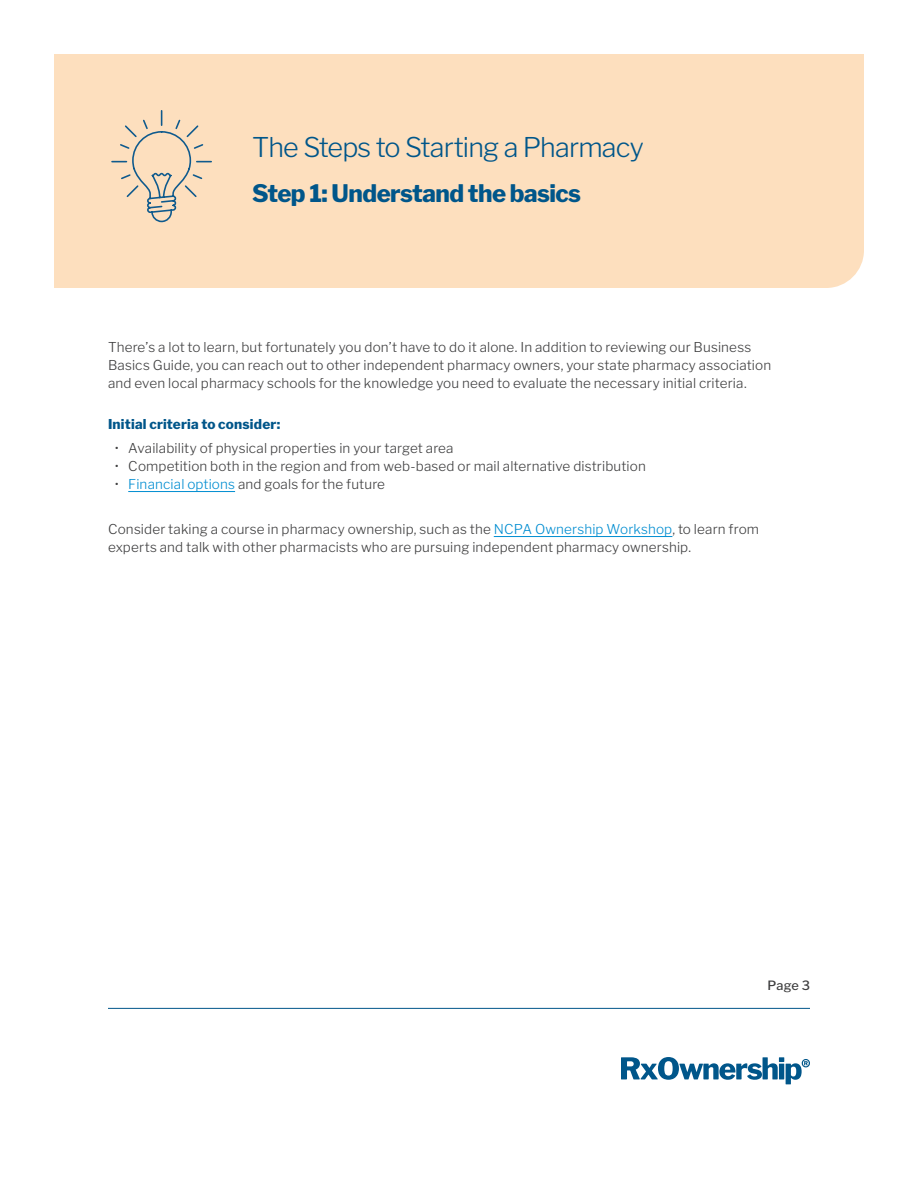
<style>
.page{position:relative;width:918px;height:1188px;background:#fff}
.page>*{position:absolute;margin:0;border:0;box-sizing:border-box;transform-origin:0 0}
.t1{font:300 27px "Libre Franklin";letter-spacing:-.03em;color:#00568a}
.t2{font:800 24px "Libre Franklin";letter-spacing:-.02em;color:#00568a}
.t3{font:300 13.5px/18px "Libre Franklin";letter-spacing:.01em;color:#3e3e3f}
.t4{font:800 13.5px "Libre Franklin";letter-spacing:.015em;color:#00568a}
.t5{font:500 12.75px "Libre Franklin";color:#3e3e3f}
.s1{color:#008dd1}
</style>
<div class="page">
<hr style="left:108px;top:1008px;width:702px;height:1px;background:#00568a">
<hr style="left:128px;top:491px;width:107px;height:1px;background:#008dd1">
<hr style="left:494px;top:536px;width:178px;height:1px;background:#008dd1">
<svg style="left:621px;top:1057px;width:189px;height:27px"></svg>
<div style="left:54px;top:54px;width:810px;height:234px;background:#fddfbe"></div>
<svg style="left:110px;top:109px;width:103px;height:114px;background:#ebd5ba"></svg>
<h1 class="t1" style="left:252px;top:126px;width:393px">The Steps to Starting a Pharmacy</h1>
<h2 class="t2" style="left:252px;top:174px;width:330px">Step 1: Understand the basics</h2>
<p class="t3" style="left:108px;top:337px;width:665px">There’s a lot to learn, but fortunately you don’t have to do it alone. In addition to reviewing our Business<br>Basics Guide, you can reach out to other independent pharmacy owners, your state pharmacy association and even local pharmacy schools for the knowledge you need to evaluate the necessary initial criteria.</p>
<p class="t4" style="left:108px;top:413px;width:174px">Initial criteria to consider:</p>
<p class="t3" style="left:115px;top:438px;width:340px">• Availability of physical properties in your target area</p>
<p class="t3" style="left:115px;top:456px;width:533px">• Competition both in the region and from web-based or mail alternative distribution</p>
<p class="t3" style="left:115px;top:474px;width:272px">• <span class="s1">Financial options</span> and goals for the future</p>
<p class="t3" style="left:108px;top:519px;width:653px">Consider taking a course in pharmacy ownership, such as the <span class="s1">NCPA Ownership Workshop</span>, to learn from experts and talk with other pharmacists who are pursuing independent pharmacy ownership.</p>
<p class="t5" style="left:768px;top:975px;width:44px">Page 3</p>
</div>
